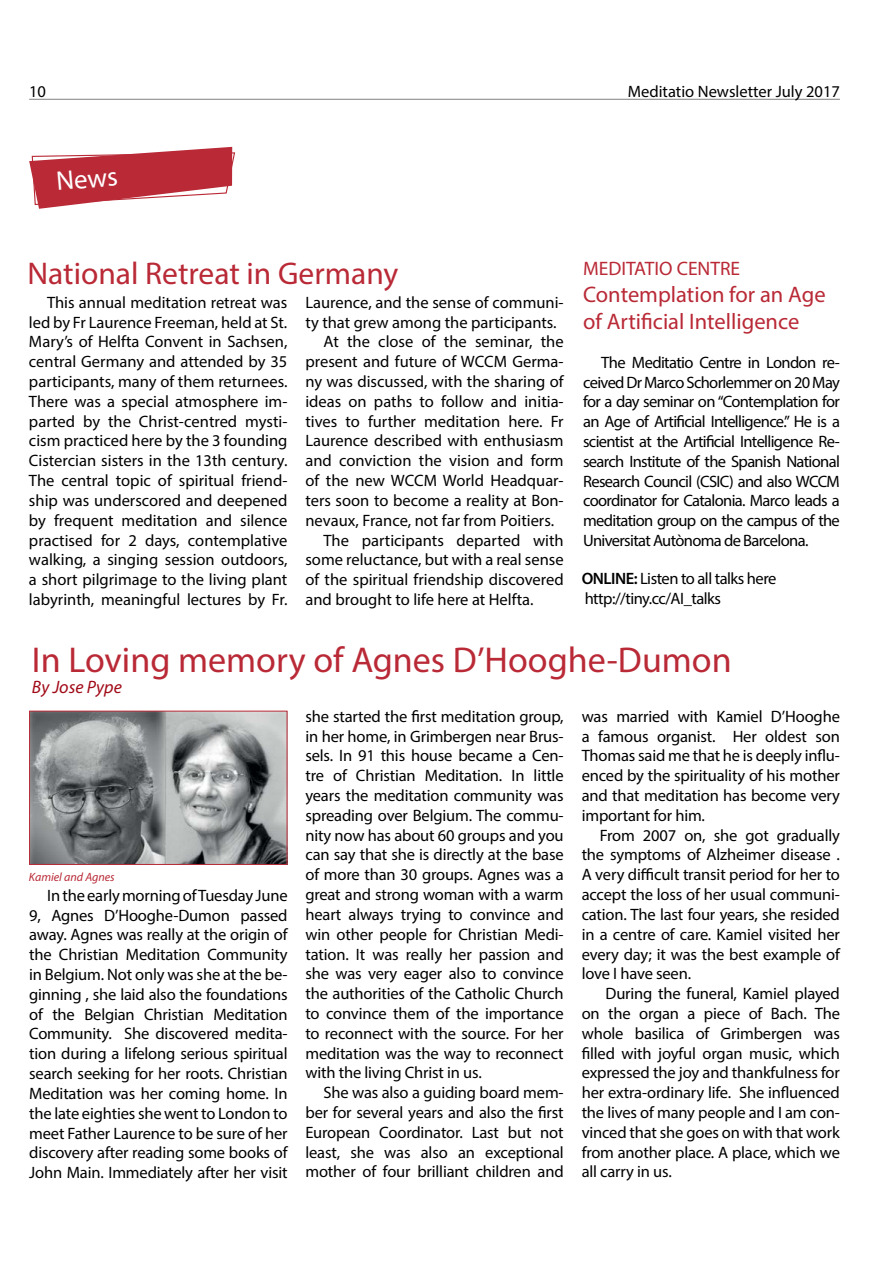
<style>
.page{position:relative;width:894px;height:1263px;background:#fff}
.page>*{position:absolute;margin:0;border:0;box-sizing:border-box;transform-origin:0 0}
.t1{font:36px "Myriad Pro";color:#b92936}
.t2{font:31.5px "Myriad Pro";color:#b92936}
.t3{font:27px "Myriad Pro";color:#fff}
.t4{font:22.5px/27px "Myriad Pro";color:#b92936}
.t5{font:19.5px "Myriad Pro";color:#b92936}
.t6{font:italic 18px "Myriad Pro";letter-spacing:.005em;color:#a10a18}
.t7{font:16.5px/19.8px "Myriad Pro";color:#000;text-align:justify}
.t8{font:16.5px/19.8px "Myriad Pro";letter-spacing:-.03em;color:#000}
.t9{font:italic 12px "Myriad Pro";color:#b92936}
.s1{font-weight:600}
</style>
<div class="page">
<hr style="left:29px;top:99px;width:810px;height:1px;background:#000">
<svg style="left:29px;top:147px;width:207px;height:62px"></svg>
<img style="left:31px;top:712px;width:254px;height:151px">
<div style="left:29px;top:710px;width:258px;height:155px;border:1px solid #b92936"></div>
<p class="t7" style="left:29px;top:82px;width:18px">10</p>
<p class="t7" style="left:627px;top:82px;width:214px">Meditatio Newsletter July 2017</p>
<h3 class="t3" style="left:55px;top:165px;width:63px;rotate:-5deg">News</h3>
<h2 class="t2" style="left:27px;top:253px;width:372px">National Retreat in Germany</h2>
<p class="t7" style="left:29px;top:292px;width:260px;text-indent:18px">This annual meditation retreat was led by Fr Laurence Freeman, held at St.<br>Mary’s of Helfta Convent in Sachsen, central Germany and attended by 35 participants, many of them returnees.<br>There was a special atmosphere im&shy;parted by the Christ-centred mysti&shy;cism practiced here by the 3 founding Cistercian sisters in the 13th century.<br>The central topic of spiritual friend&shy;ship was underscored and deepened by frequent meditation and silence practised for 2 days, contemplative walking, a singing session outdoors, a short pilgrimage to the living plant labyrinth, meaningful lectures by Fr.</p>
<p class="t7" style="left:305px;top:292px;width:259px">Laurence, and the sense of communi-</p>
<p class="t7" style="left:305px;top:312px;width:253px">ty that grew among the participants.</p>
<p class="t7" style="left:323px;top:332px;width:242px">At the close of the seminar, the</p>
<p class="t7" style="left:305px;top:351px;width:259px">present and future of WCCM Germa-</p>
<p class="t7" style="left:305px;top:371px;width:260px">ny was discussed, with the sharing of</p>
<p class="t7" style="left:305px;top:391px;width:260px">ideas on paths to follow and initia-</p>
<p class="t7" style="left:305px;top:411px;width:260px">tives to further meditation here. Fr</p>
<p class="t7" style="left:305px;top:431px;width:259px">Laurence described with enthusiasm</p>
<p class="t7" style="left:305px;top:450px;width:260px">and conviction the vision and form</p>
<p class="t7" style="left:305px;top:470px;width:259px">of the new WCCM World Headquar-</p>
<p class="t7" style="left:305px;top:490px;width:259px">ters soon to become a reality at Bon-</p>
<p class="t7" style="left:305px;top:510px;width:250px">nevaux, France, not far from Poitiers.</p>
<p class="t7" style="left:323px;top:530px;width:242px">The participants departed with</p>
<p class="t7" style="left:305px;top:549px;width:259px">some reluctance, but with a real sense</p>
<p class="t7" style="left:305px;top:569px;width:259px">of the spiritual friendship discovered</p>
<p class="t7" style="left:305px;top:589px;width:230px">and brought to life here at Helfta.</p>
<p class="t5" style="left:583px;top:256px;width:159px">MEDITATIO CENTRE</p>
<h3 class="t4" style="left:583px;top:280px;width:244px">Contemplation for an Age of Artificial Intelligence</h3>
<p class="t7" style="left:583px;top:352px;width:258px;text-indent:18px">The Meditatio Centre in London re&shy;ceived Dr Marco Schorlemmer on 20 May for a day seminar on “Contemplation for an Age of Artificial Intelligence.” He is a scientist at the Artificial Intelligence Re&shy;search Institute of the Spanish National Research Council (CSIC) and also WCCM coordinator for Catalonia. Marco leads a meditation group on the campus of the Universitat Autònoma de Barcelona.</p>
<p class="t8" style="left:581px;top:568px;width:196px"><span class="s1">ONLINE:</span> Listen to all talks here http://tiny.cc/AI_talks</p>
<h1 class="t1" style="left:32px;top:638px;width:701px">In Loving memory of Agnes D’Hooghe-Dumon</h1>
<p class="t6" style="left:32px;top:676px;width:91px">By Jose Pype</p>
<p class="t9" style="left:29px;top:869px;width:87px">Kamiel and Agnes</p>
<p class="t7" style="left:29px;top:885px;width:260px;text-indent:18px">In the early morning of Tuesday June 9, Agnes D’Hooghe-Dumon passed away. Agnes was really at the origin of the Christian Meditation Community in Belgium. Not only was she at the be&shy;ginning , she laid also the foundations of the Belgian Christian Meditation Community. She discovered medita&shy;tion during a lifelong serious spiritual search seeking for her roots. Christian Meditation was her coming home. In the late eighties she went to London to meet Father Laurence to be sure of her discovery after reading some books of John Main. Immediately after her visit</p>
<p class="t7" style="left:305px;top:706px;width:260px">she started the first meditation group, in her home, in Grimbergen near Brus&shy;sels. In 91 this house became a Cen&shy;tre of Christian Meditation. In little years the meditation community was spreading over Belgium. The commu&shy;nity now has about 60 groups and you can say that she is directly at the base of more than 30 groups. Agnes was a great and strong woman with a warm heart always trying to convince and win other people for Christian Medi&shy;tation. It was really her passion and she was very eager also to convince the authorities of the Catholic Church to convince them of the importance to reconnect with the source. For her meditation was the way to reconnect with the living Christ in us.</p>
<p class="t7" style="left:305px;top:1082px;width:260px;text-indent:18px">She was also a guiding board mem&shy;ber for several years and also the first European Coordinator. Last but not least, she was also an exceptional mother of four brilliant children and</p>
<p class="t7" style="left:581px;top:706px;width:260px">was married with Kamiel D’Hooghe a famous organist. Her oldest son Thomas said me that he is deeply influ&shy;enced by the spirituality of his mother and that meditation has become very important for him.</p>
<p class="t7" style="left:581px;top:825px;width:260px;text-indent:18px">From 2007 on, she got gradually the symptoms of Alzheimer disease .<br>A very difficult transit period for her to accept the loss of her usual communi&shy;cation. The last four years, she resided in a centre of care. Kamiel visited her every day; it was the best example of love I have seen.</p>
<p class="t7" style="left:581px;top:983px;width:260px;text-indent:24px">During the funeral, Kamiel played on the organ a piece of Bach. The whole basilica of Grimbergen was filled with joyful organ music, which expressed the joy and thankfulness for her extra-ordinary life. She influenced the lives of many people and I am con&shy;vinced that she goes on with that work from another place. A place, which we all carry in us.</p>
</div>
